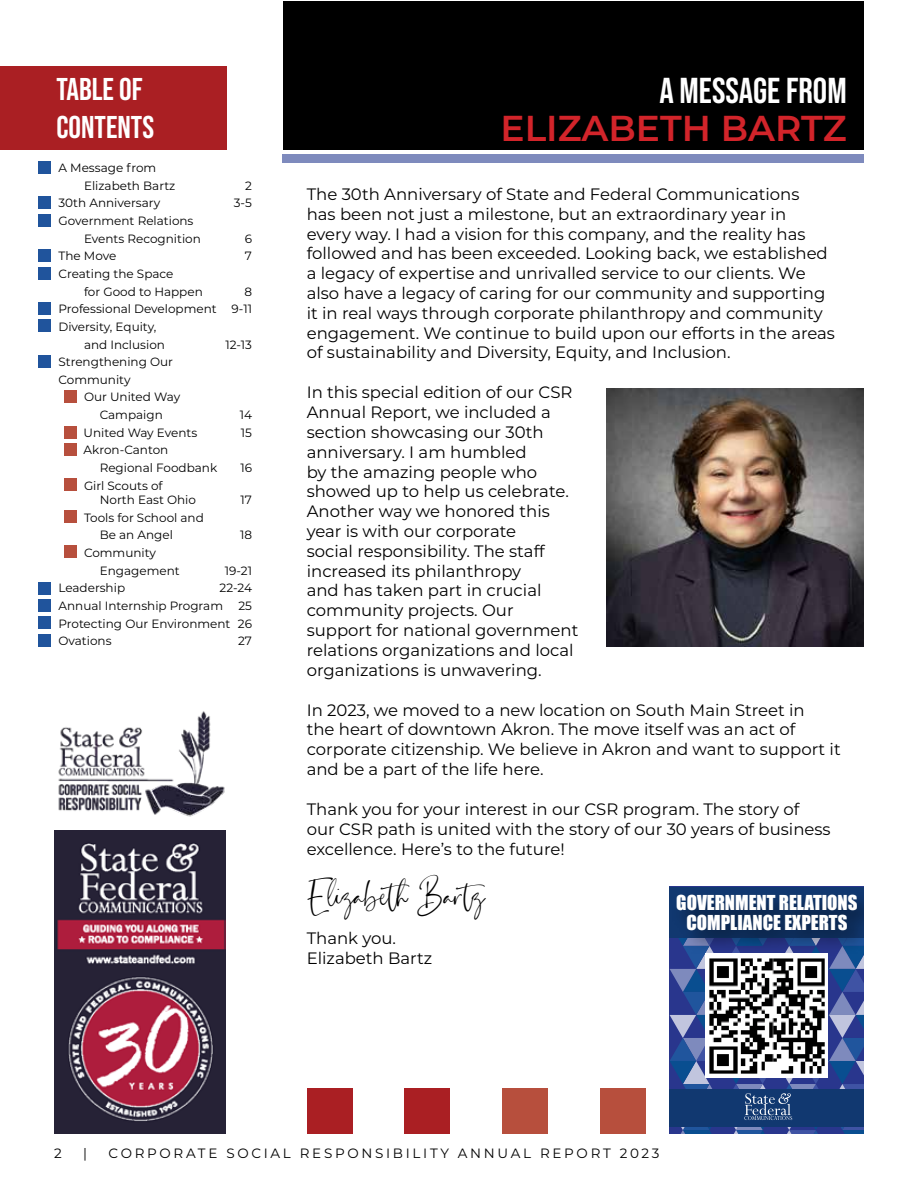
<style>
.page{position:relative;width:918px;height:1188px;background:#fff}
.page>*{position:absolute;margin:0;border:0;box-sizing:border-box;transform-origin:0 0}
.t1{font:600 36px "Montserrat";color:#d2242a}
.t2{font:36px "Bebas Neue";color:#fff}
.t3{font:31.5px/37.8px "Bebas Neue";color:#fff}
.t4{font:24px "Rustling Sound";color:#000}
.t5{font:18.9px/20.2px "Impact";color:#fff;text-align:center}
.t6{font:16.5px/19.8px "Montserrat";color:#000}
.t7{font:13.5px "Montserrat";letter-spacing:.2em;color:#000}
.t8{font:12px/17.7px "Montserrat";color:#000}
</style>
<div class="page">
<div style="left:64px;top:390px;width:13px;height:13px;background:#b74f3d"></div>
<div style="left:64px;top:426px;width:13px;height:13px;background:#b74f3d"></div>
<div style="left:64px;top:443px;width:13px;height:13px;background:#b74f3d"></div>
<div style="left:64px;top:478px;width:13px;height:13px;background:#b74f3d"></div>
<div style="left:64px;top:510px;width:13px;height:13px;background:#b74f3d"></div>
<div style="left:64px;top:546px;width:13px;height:12px;background:#b74f3d"></div>
<div style="left:0;top:66px;width:227px;height:84px;background:#aa1f23"></div>
<div style="left:38px;top:161px;width:13px;height:13px;background:#20549c"></div>
<div style="left:38px;top:196px;width:13px;height:13px;background:#20549c"></div>
<div style="left:38px;top:214px;width:13px;height:13px;background:#20549c"></div>
<div style="left:38px;top:249px;width:13px;height:13px;background:#20549c"></div>
<div style="left:38px;top:267px;width:13px;height:13px;background:#20549c"></div>
<div style="left:38px;top:303px;width:13px;height:12px;background:#20549c"></div>
<div style="left:38px;top:319px;width:13px;height:13px;background:#20549c"></div>
<div style="left:38px;top:355px;width:13px;height:13px;background:#20549c"></div>
<div style="left:38px;top:582px;width:13px;height:13px;background:#20549c"></div>
<div style="left:38px;top:599px;width:13px;height:13px;background:#20549c"></div>
<div style="left:38px;top:616px;width:13px;height:13px;background:#20549c"></div>
<div style="left:38px;top:634px;width:13px;height:12px;background:#20549c"></div>
<div style="left:283px;top:154px;width:581px;height:8px;background:#7e8abd"></div>
<div style="left:284px;top:1px;width:580px;height:148px;background:#000"></div>
<img style="left:58px;top:711px;width:167px;height:106px">
<img style="left:54px;top:831px;width:171px;height:303px">
<div style="left:502px;top:1088px;width:46px;height:46px;background:#b74f3d"></div>
<div style="left:600px;top:1088px;width:46px;height:46px;background:#b74f3d"></div>
<div style="left:307px;top:1088px;width:46px;height:46px;background:#aa1f23"></div>
<div style="left:404px;top:1088px;width:46px;height:46px;background:#aa1f23"></div>
<img style="left:607px;top:389px;width:257px;height:257px">
<svg style="left:670px;top:887px;width:194px;height:247px;background:#485d86"></svg>
<h2 class="t3" style="left:56px;top:70px;width:99px">TABLE OF<br>CONTENTS</h2>
<h1 class="t2" style="left:659px;top:70px;width:189px">A MESSAGE FROM</h1>
<h1 class="t1" style="left:501px;top:103px;width:348px">ELIZABETH BARTZ</h1>
<p class="t8" style="left:84px;top:159px;width:93px;text-indent:-26px">A Message from<br>Elizabeth Bartz</p>
<p class="t8" style="left:245px;top:176px;width:8px">2</p>
<p class="t8" style="left:58px;top:194px;width:103px">30th Anniversary</p>
<p class="t8" style="left:234px;top:194px;width:20px">3-5</p>
<p class="t8" style="left:84px;top:212px;width:118px;text-indent:-26px">Government Relations<br>Events Recognition</p>
<p class="t8" style="left:245px;top:229px;width:9px">6</p>
<p class="t8" style="left:58px;top:247px;width:59px">The Move</p>
<p class="t8" style="left:245px;top:247px;width:9px">7</p>
<p class="t8" style="left:84px;top:264px;width:120px;text-indent:-26px">Creating the Space<br>for Good to Happen</p>
<p class="t8" style="left:244px;top:282px;width:9px">8</p>
<p class="t8" style="left:58px;top:300px;width:195px">Professional Development 9-11</p>
<p class="t8" style="left:58px;top:317px;width:99px">Diversity, Equity,</p>
<p class="t8" style="left:84px;top:335px;width:82px">and Inclusion</p>
<p class="t8" style="left:225px;top:335px;width:28px">12-13</p>
<p class="t8" style="left:58px;top:353px;width:116px">Strengthening Our<br>Community</p>
<p class="t8" style="left:84px;top:388px;width:98px;text-align:center">Our United Way<br>Campaign</p>
<p class="t8" style="left:240px;top:406px;width:14px">14</p>
<p class="t8" style="left:84px;top:423px;width:115px">United Way Events</p>
<p class="t8" style="left:241px;top:423px;width:13px">15</p>
<p class="t8" style="left:100px;top:441px;width:119px;text-indent:-16px">Akron-Canton<br>Regional Foodbank</p>
<p class="t8" style="left:240px;top:458px;width:13px">16</p>
<p class="t8" style="left:100px;top:478px;width:98px;line-height:14.4px;text-indent:-16px">Girl Scouts of<br>North East Ohio</p>
<p class="t8" style="left:100px;top:508px;width:106px;text-indent:-16px">Tools for School and<br>Be an Angel</p>
<p class="t8" style="left:100px;top:543px;width:81px;text-indent:-16px">Community<br>Engagement</p>
<p class="t8" style="left:241px;top:491px;width:13px">17</p>
<p class="t8" style="left:240px;top:526px;width:13px">18</p>
<p class="t8" style="left:225px;top:561px;width:29px">19-21</p>
<p class="t8" style="left:58px;top:579px;width:68px">Leadership</p>
<p class="t8" style="left:58px;top:579px;width:195px;text-indent:161px">22-24<br>Annual Internship Program</p>
<p class="t8" style="left:58px;top:596px;width:195px;text-align:justify;text-indent:180px">25<br>Protecting Our Environment 26<br>Ovations</p>
<p class="t8" style="left:238px;top:632px;width:15px">27</p>
<p class="t6" style="left:307px;top:184px;width:530px">The 30th Anniversary of State and Federal Communications<br>has been not just a milestone, but an extraordinary year in<br>every way. I had a vision for this company, and the reality has followed and has been exceeded. Looking back, we established a legacy of expertise and unrivalled service to our clients. We also have a legacy of caring for our community and supporting it in real ways through corporate philanthropy and community engagement. We continue to build upon our efforts in the areas of sustainability and Diversity, Equity, and Inclusion.</p>
<p class="t6" style="left:307px;top:382px;width:273px">In this special edition of our CSR<br>Annual Report, we included a section showcasing our 30th anniversary. I am humbled<br>by the amazing people who showed up to help us celebrate.<br>Another way we honored this year is with our corporate<br>social responsibility. The staff increased its philanthropy<br>and has taken part in crucial community projects. Our support for national government relations organizations and local organizations is unwavering.</p>
<p class="t6" style="left:307px;top:699px;width:536px">In 2023, we moved to a new location on South Main Street in<br>the heart of downtown Akron. The move itself was an act of corporate citizenship. We believe in Akron and want to support it and be a part of the life here.</p>
<p class="t6" style="left:307px;top:799px;width:525px">Thank you for your interest in our CSR program. The story of our CSR path is united with the story of our 30 years of business excellence. Here’s to the future!</p>
<h3 class="t4" style="left:307px;top:881px;width:186px">Elizabeth Bartz</h3>
<p class="t6" style="left:307px;top:927px;width:127px">Thank you.<br>Elizabeth Bartz</p>
<p class="t5" style="left:676px;top:892px;width:183px">GOVERNMENT RELATIONS<br>COMPLIANCE EXPERTS</p>
<p class="t7" style="left:54px;top:1144px;width:9px">2</p>
<p class="t7" style="left:83px;top:1144px;width:5px">|</p>
<p class="t7" style="left:108px;top:1144px;width:553px">CORPORATE SOCIAL RESPONSIBILITY ANNUAL REPORT 2023</p>
</div>
